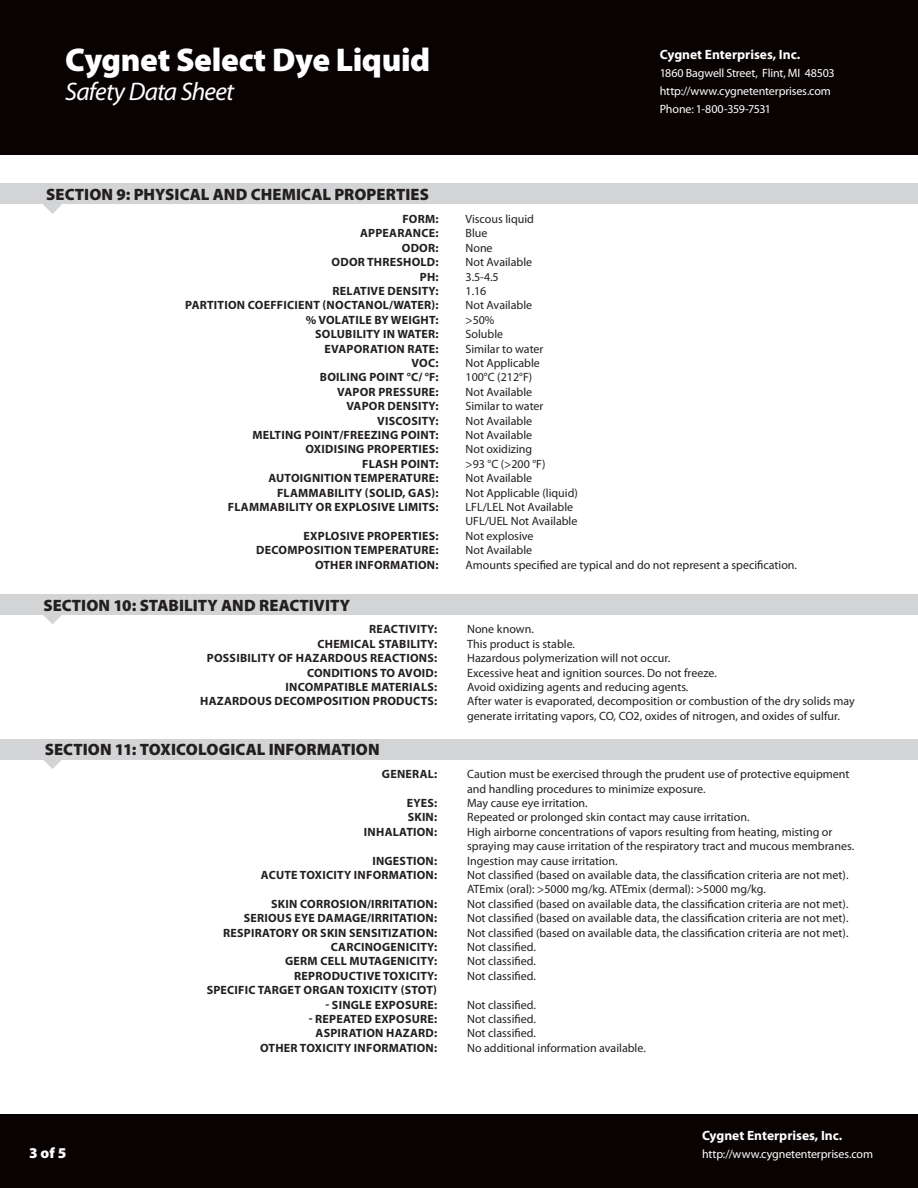
<style>
.page{position:relative;width:918px;height:1188px;background:#fff}
.page>*{position:absolute;margin:0;border:0;box-sizing:border-box;transform-origin:0 0}
.t1{font:900 33px "Myriad Pro";letter-spacing:-.01em;color:#fff}
.t2{font:italic 25.5px "Myriad Pro";letter-spacing:-.03em;color:#fff}
.t3{font:900 16.5px "Myriad Pro";letter-spacing:.005em;color:#231f20}
.t4{font:900 15px "Myriad Pro";color:#fff}
.t5{font:700 13.5px "Myriad Pro";color:#fff}
.sidebyside_list{font:12px/14.4px "Myriad Pro";color:#231f20}
.sidebyside_list-2{font:700 12px "Myriad Pro";letter-spacing:.02em;color:#231f20}
.t6{font:12px/18px "Myriad Pro";letter-spacing:-.01em;color:#fff}
</style>
<div class="page">
<div style="left:0;top:0;width:918px;height:155px;background:#080302"></div>
<div style="left:0;top:1114px;width:918px;height:74px;background:#080302"></div>
<div style="left:0;top:594px;width:918px;height:21px;background:#d3d4d6"></div>
<svg style="left:43px;top:615px;width:19px;height:9px"></svg>
<div style="left:0;top:739px;width:918px;height:21px;background:#d3d4d6"></div>
<svg style="left:44px;top:760px;width:17px;height:9px"></svg>
<div style="left:0;top:184px;width:918px;height:20px;background:#d3d4d6"></div>
<svg style="left:43px;top:204px;width:19px;height:10px"></svg>
<h1 class="t1" style="left:65px;top:38px;width:367px">Cygnet Select Dye Liquid</h1>
<h2 class="t2" style="left:65px;top:75px;width:170px">Safety Data Sheet</h2>
<p class="t5" style="left:660px;top:46px;width:142px">Cygnet Enterprises, Inc.</p>
<p class="t6" style="left:660px;top:64px;width:176px">1860 Bagwell Street, Flint, MI 48503 http://www.cygnetenterprises.com<br>Phone: 1-800-359-7531</p>
<p class="t3" style="left:46px;top:184px;width:384px">SECTION 9: PHYSICAL AND CHEMICAL PROPERTIES</p>
<p class="sidebyside_list-2" style="left:402px;top:211px;width:38px">FORM:</p>
<p class="sidebyside_list" style="left:466px;top:212px;width:70px">Viscous liquid</p>
<p class="sidebyside_list-2" style="left:360px;top:225px;width:80px">APPEARANCE:</p>
<p class="sidebyside_list" style="left:466px;top:226px;width:23px">Blue</p>
<p class="sidebyside_list-2" style="left:402px;top:240px;width:38px">ODOR:</p>
<p class="sidebyside_list" style="left:466px;top:240px;width:29px">None</p>
<p class="sidebyside_list-2" style="left:332px;top:254px;width:108px">ODOR THRESHOLD:</p>
<p class="sidebyside_list" style="left:466px;top:255px;width:68px">Not Available</p>
<p class="sidebyside_list-2" style="left:420px;top:269px;width:20px">PH:</p>
<p class="sidebyside_list" style="left:466px;top:269px;width:35px">3.5-4.5</p>
<p class="sidebyside_list-2" style="left:333px;top:283px;width:107px">RELATIVE DENSITY:</p>
<p class="sidebyside_list" style="left:466px;top:284px;width:22px">1.16</p>
<p class="sidebyside_list-2" style="left:185px;top:297px;width:255px">PARTITION COEFFICIENT (NOCTANOL/WATER):</p>
<p class="sidebyside_list" style="left:466px;top:298px;width:68px">Not Available</p>
<p class="sidebyside_list-2" style="left:306px;top:312px;width:134px">% VOLATILE BY WEIGHT:</p>
<p class="sidebyside_list" style="left:466px;top:312px;width:30px">&gt;50%</p>
<p class="sidebyside_list-2" style="left:315px;top:326px;width:125px">SOLUBILITY IN WATER:</p>
<p class="sidebyside_list" style="left:466px;top:327px;width:39px">Soluble</p>
<p class="sidebyside_list-2" style="left:325px;top:341px;width:116px">EVAPORATION RATE:</p>
<p class="sidebyside_list" style="left:466px;top:341px;width:80px">Similar to water</p>
<p class="sidebyside_list-2" style="left:412px;top:355px;width:28px">VOC:</p>
<p class="sidebyside_list" style="left:466px;top:356px;width:76px">Not Applicable</p>
<p class="sidebyside_list-2" style="left:320px;top:369px;width:120px">BOILING POINT °C/ °F:</p>
<p class="sidebyside_list" style="left:466px;top:370px;width:68px">100°C (212°F)</p>
<p class="sidebyside_list-2" style="left:337px;top:384px;width:103px">VAPOR PRESSURE:</p>
<p class="sidebyside_list" style="left:466px;top:384px;width:68px">Not Available</p>
<p class="sidebyside_list-2" style="left:346px;top:398px;width:94px">VAPOR DENSITY:</p>
<p class="sidebyside_list" style="left:466px;top:399px;width:80px">Similar to water</p>
<p class="sidebyside_list-2" style="left:377px;top:413px;width:63px">VISCOSITY:</p>
<p class="sidebyside_list" style="left:466px;top:413px;width:68px">Not Available</p>
<p class="sidebyside_list-2" style="left:252px;top:427px;width:188px">MELTING POINT/FREEZING POINT:</p>
<p class="sidebyside_list" style="left:466px;top:428px;width:68px">Not Available</p>
<p class="sidebyside_list-2" style="left:305px;top:441px;width:135px">OXIDISING PROPERTIES:</p>
<p class="sidebyside_list" style="left:466px;top:442px;width:68px">Not oxidizing</p>
<p class="sidebyside_list-2" style="left:362px;top:456px;width:78px">FLASH POINT:</p>
<p class="sidebyside_list" style="left:466px;top:456px;width:81px">&gt;93 °C (&gt;200 °F)</p>
<p class="sidebyside_list-2" style="left:268px;top:470px;width:172px">AUTOIGNITION TEMPERATURE:</p>
<p class="sidebyside_list" style="left:466px;top:471px;width:68px">Not Available</p>
<p class="sidebyside_list-2" style="left:277px;top:485px;width:163px">FLAMMABILITY (SOLID, GAS):</p>
<p class="sidebyside_list" style="left:466px;top:485px;width:114px">Not Applicable (liquid)</p>
<p class="sidebyside_list-2" style="left:228px;top:499px;width:212px">FLAMMABILITY OR EXPLOSIVE LIMITS:</p>
<p class="sidebyside_list" style="left:466px;top:500px;width:113px">LFL/LEL Not Available<br>UFL/UEL Not Available</p>
<p class="sidebyside_list-2" style="left:304px;top:528px;width:136px">EXPLOSIVE PROPERTIES:</p>
<p class="sidebyside_list" style="left:466px;top:528px;width:70px">Not explosive</p>
<p class="sidebyside_list-2" style="left:256px;top:542px;width:184px">DECOMPOSITION TEMPERATURE:</p>
<p class="sidebyside_list" style="left:466px;top:543px;width:68px">Not Available</p>
<p class="sidebyside_list-2" style="left:315px;top:557px;width:125px">OTHER INFORMATION:</p>
<p class="sidebyside_list" style="left:466px;top:557px;width:333px">Amounts specified are typical and do not represent a specification.</p>
<p class="t3" style="left:43px;top:594px;width:308px">SECTION 10: STABILITY AND REACTIVITY</p>
<p class="sidebyside_list-2" style="left:369px;top:621px;width:70px">REACTIVITY:</p>
<p class="sidebyside_list" style="left:467px;top:622px;width:68px">None known.</p>
<p class="sidebyside_list-2" style="left:317px;top:636px;width:121px">CHEMICAL STABILITY:</p>
<p class="sidebyside_list" style="left:467px;top:636px;width:109px">This product is stable.</p>
<p class="sidebyside_list-2" style="left:207px;top:650px;width:232px">POSSIBILITY OF HAZARDOUS REACTIONS:</p>
<p class="sidebyside_list" style="left:467px;top:651px;width:205px">Hazardous polymerization will not occur.</p>
<p class="sidebyside_list-2" style="left:307px;top:665px;width:132px">CONDITIONS TO AVOID:</p>
<p class="sidebyside_list" style="left:467px;top:665px;width:251px">Excessive heat and ignition sources. Do not freeze.</p>
<p class="sidebyside_list-2" style="left:286px;top:679px;width:153px">INCOMPATIBLE MATERIALS:</p>
<p class="sidebyside_list" style="left:467px;top:680px;width:223px">Avoid oxidizing agents and reducing agents.</p>
<p class="sidebyside_list-2" style="left:200px;top:693px;width:238px">HAZARDOUS DECOMPOSITION PRODUCTS:</p>
<p class="sidebyside_list" style="left:467px;top:694px;width:389px">After water is evaporated, decomposition or combustion of the dry solids may generate irritating vapors, CO, CO2, oxides of nitrogen, and oxides of sulfur.</p>
<p class="t3" style="left:45px;top:739px;width:336px">SECTION 11: TOXICOLOGICAL INFORMATION</p>
<p class="sidebyside_list-2" style="left:382px;top:766px;width:57px">GENERAL:</p>
<p class="sidebyside_list" style="left:467px;top:767px;width:384px">Caution must be exercised through the prudent use of protective equipment and handling procedures to minimize exposure.</p>
<p class="sidebyside_list-2" style="left:407px;top:795px;width:32px">EYES:</p>
<p class="sidebyside_list" style="left:467px;top:795px;width:122px">May cause eye irritation.</p>
<p class="sidebyside_list-2" style="left:408px;top:809px;width:31px">SKIN:</p>
<p class="sidebyside_list" style="left:467px;top:810px;width:284px">Repeated or prolonged skin contact may cause irritation.</p>
<p class="sidebyside_list-2" style="left:364px;top:824px;width:75px">INHALATION:</p>
<p class="sidebyside_list" style="left:467px;top:824px;width:388px">High airborne concentrations of vapors resulting from heating, misting or spraying may cause irritation of the respiratory tract and mucous membranes.</p>
<p class="sidebyside_list-2" style="left:372px;top:853px;width:66px">INGESTION:</p>
<p class="sidebyside_list" style="left:467px;top:853px;width:152px">Ingestion may cause irritation.</p>
<p class="sidebyside_list-2" style="left:261px;top:867px;width:178px">ACUTE TOXICITY INFORMATION:</p>
<p class="sidebyside_list" style="left:467px;top:867px;width:383px">Not classified (based on available data, the classification criteria are not met).<br>ATEmix (oral): &gt;5000 mg/kg. ATEmix (dermal): &gt;5000 mg/kg.</p>
<p class="sidebyside_list-2" style="left:271px;top:896px;width:167px">SKIN CORROSION/IRRITATION:</p>
<p class="sidebyside_list" style="left:467px;top:896px;width:383px">Not classified (based on available data, the classification criteria are not met).</p>
<p class="sidebyside_list-2" style="left:244px;top:910px;width:195px">SERIOUS EYE DAMAGE/IRRITATION:</p>
<p class="sidebyside_list" style="left:467px;top:911px;width:383px">Not classified (based on available data, the classification criteria are not met).</p>
<p class="sidebyside_list-2" style="left:223px;top:925px;width:216px">RESPIRATORY OR SKIN SENSITIZATION:</p>
<p class="sidebyside_list" style="left:467px;top:925px;width:383px">Not classified (based on available data, the classification criteria are not met).</p>
<p class="sidebyside_list-2" style="left:331px;top:939px;width:108px">CARCINOGENICITY:</p>
<p class="sidebyside_list" style="left:467px;top:939px;width:70px">Not classified.</p>
<p class="sidebyside_list-2" style="left:285px;top:953px;width:154px">GERM CELL MUTAGENICITY:</p>
<p class="sidebyside_list" style="left:467px;top:954px;width:70px">Not classified.</p>
<p class="sidebyside_list-2" style="left:294px;top:968px;width:144px">REPRODUCTIVE TOXICITY:</p>
<p class="sidebyside_list" style="left:467px;top:968px;width:70px">Not classified.</p>
<p class="sidebyside_list-2" style="left:207px;top:982px;width:232px">SPECIFIC TARGET ORGAN TOXICITY (STOT)</p>
<p class="sidebyside_list-2" style="left:325px;top:997px;width:113px">- SINGLE EXPOSURE:</p>
<p class="sidebyside_list" style="left:467px;top:997px;width:70px">Not classified.</p>
<p class="sidebyside_list-2" style="left:309px;top:1011px;width:130px">- REPEATED EXPOSURE:</p>
<p class="sidebyside_list" style="left:467px;top:1011px;width:70px">Not classified.</p>
<p class="sidebyside_list-2" style="left:316px;top:1025px;width:123px">ASPIRATION HAZARD:</p>
<p class="sidebyside_list" style="left:467px;top:1026px;width:70px">Not classified.</p>
<p class="sidebyside_list-2" style="left:260px;top:1040px;width:179px">OTHER TOXICITY INFORMATION:</p>
<p class="sidebyside_list" style="left:467px;top:1040px;width:180px">No additional information available.</p>
<p class="t4" style="left:29px;top:1143px;width:39px">3 of 5</p>
<p class="t5" style="left:702px;top:1127px;width:142px">Cygnet Enterprises, Inc.</p>
<p class="t6" style="left:702px;top:1145px;width:173px">http://www.cygnetenterprises.com</p>
</div>
